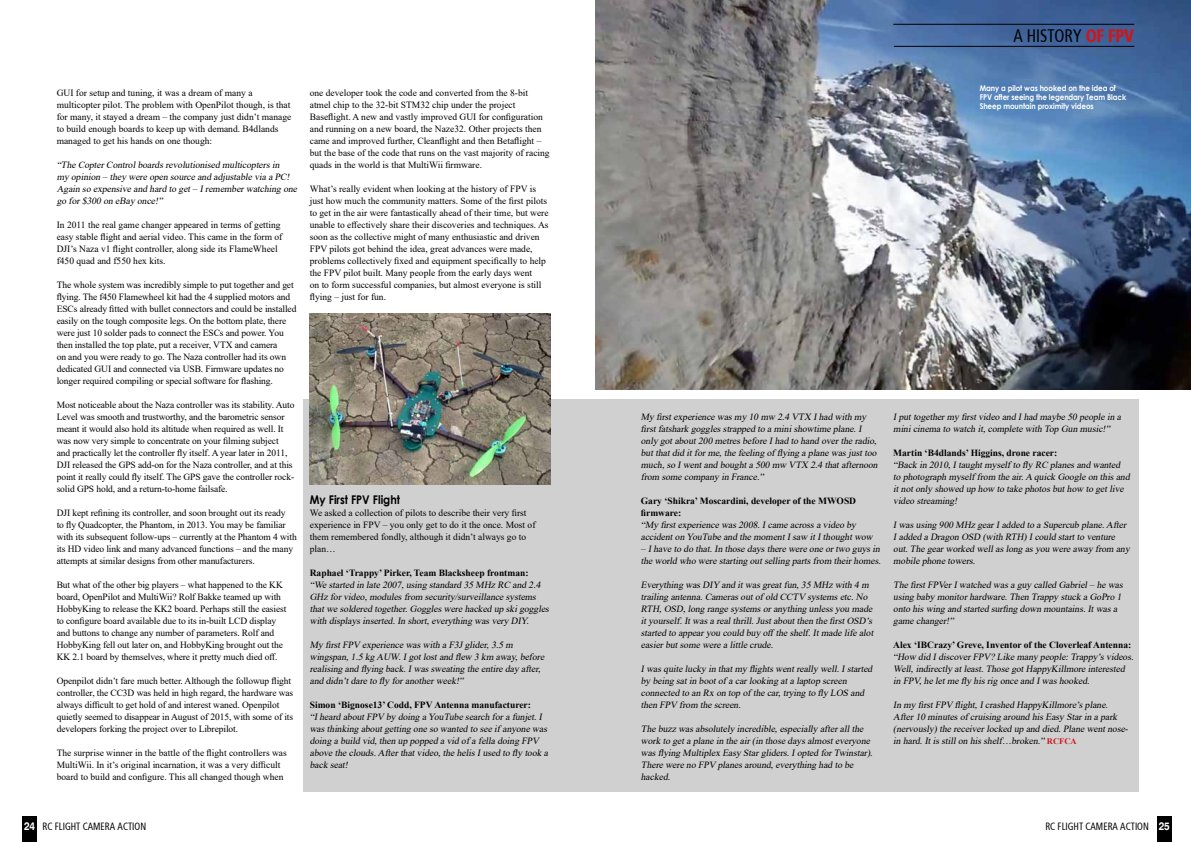
<style>
.page{position:relative;width:1191px;height:842px;background:#fff}
.page>*{position:absolute;margin:0;border:0;box-sizing:border-box;transform-origin:0 0}
.t1{font:condensed 18.1px "Frutiger";color:#000;scale:.9 1}
.t2{font:700 12px "Century Gothic";color:#000;scale:.9 1}
.t3{font:condensed 10.5px "Frutiger";color:#000;scale:.9 1}
.t4{font:9.5px/12px "Times New Roman";letter-spacing:-.01em;color:#000}
.t5{font:italic 9.5px/12px "Times New Roman";color:#000}
.t6{font:700 9.5px/12px "Times New Roman";color:#000}
.t7{font:700 8px/9px "Century Gothic";letter-spacing:-.01em;color:#fff;scale:.9 1}
.s1{font-weight:900;color:#cd171a}
.s2{font-weight:700;font-style:normal;font-size:8.5px;color:#cd171a}
.s3{font-family:"Swiss 721 BT";font-weight:700;font-stretch:normal;font-size:11px;color:#fff}
</style>
<div class="page">
<div style="left:303px;top:399px;width:836px;height:392px;background:#d0d0d0"></div>
<img style="left:595px;top:0;width:596px;height:390px">
<img style="left:310px;top:313px;width:240px;height:172px">
<hr style="left:894px;top:46px;width:240px;height:1px;background:#000">
<hr style="left:893px;top:24px;width:241px;height:1px;background:#000">
<div style="left:23px;top:816px;width:14px;height:26px;background:#000"></div>
<div style="left:1157px;top:816px;width:14px;height:26px;background:#000"></div>
<p class="t4" style="left:57px;top:87px;width:236px">GUI for setup and tuning, it was a dream of many a multicopter pilot. The problem with OpenPilot though, is that for many, it stayed a dream – the company just didn’t manage to build enough boards to keep up with demand. B4dlands managed to get his hands on one though:</p>
<p class="t5" style="left:57px;top:159px;width:244px">“The CopterControlboardsrevolutionised multicoptersin<br>my opinion – they were open source and adjustable via a PC!<br>Again so expensive and hard to get– Irememberwatching one go for$300 on eBay once!”</p>
<p class="t4" style="left:57px;top:219px;width:227px">In 2011 the real game changer appeared in terms of getting easy stable flight and aerial video. This came in the form of DJI’s Naza v1 flight controller, along side its FlameWheel f450 quad and f550 hex kits.</p>
<p class="t4" style="left:57px;top:279px;width:241px">The whole system was incredibly simple to put together and get flying. The f450 Flamewheel kit had the 4 supplied motors and ESCs already fitted with bullet connectors and could be installed easily on the tough composite legs. On the bottom plate, there were just 10 solder pads to connect the ESCs and power. You then installed the top plate, put a receiver, VTX and camera<br>on and you were ready to go. The Naza controller had its own dedicated GUI and connected via USB. Firmware updates no longer required compiling or special software for flashing.</p>
<p class="t4" style="left:57px;top:398px;width:239px">Most noticeable about the Naza controller was its stability. Auto Level was smooth and trustworthy, and the barometric sensor meant it would also hold its altitude when required as well. It was now very simple to concentrate on your filming subject and practically let the controller fly itself. A year later in 2011, DJI released the GPS add-on for the Naza controller, and at this point it really could fly itself. The GPS gave the controller rock&shy;solid GPS hold, and a return-to-home failsafe.</p>
<p class="t4" style="left:57px;top:506px;width:241px">DJI kept refining its controller, and soon brought out its ready<br>to fly Quadcopter, the Phantom, in 2013. You may be familiar with its subsequent follow-ups – currently at the Phantom 4 with its HD video link and many advanced functions – and the many attempts at similar designs from other manufacturers.</p>
<p class="t4" style="left:57px;top:578px;width:231px">But what of the other big players – what happened to the KK board, OpenPilot and MultiWii? Rolf Bakke teamed up with HobbyKing to release the KK2 board. Perhaps still the easiest to configure board available due to its in-built LCD display and buttons to change any number of parameters. Rolf and HobbyKing fell out later on, and HobbyKing brought out the KK 2.1 board by themselves, where it pretty much died off.</p>
<p class="t4" style="left:57px;top:674px;width:238px">Openpilot didn’t fare much better. Although the followup flight controller, the CC3D was held in high regard, the hardware was always difficult to get hold of and interest waned. Openpilot quietly seemed to disappear in August of 2015, with some of its developers forking the project over to Librepilot.</p>
<p class="t4" style="left:57px;top:746px;width:232px">The surprise winner in the battle of the flight controllers was<br>MultiWii. In it’s original incarnation, it was a very difficult board to build and configure. This all changed though when</p>
<p class="t4" style="left:310px;top:86px;width:241px">one developer took the code and converted from the 8-bit atmel chip to the 32-bit STM32 chip under the project Baseflight. A new and vastly improved GUI for configuration and running on a new board, the Naze32. Other projects then came and improved further, Cleanflight and then Betaflight – but the base of the code that runs on the vast majority of racing quads in the world is that MultiWii firmware.</p>
<p class="t4" style="left:310px;top:182px;width:240px">What’s really evident when looking at the history of FPV is just how much the community matters. Some of the first pilots to get in the air were fantastically ahead of their time, but were unable to effectively share their discoveries and techniques. As soon as the collective might of many enthusiastic and driven FPV pilots got behind the idea, great advances were made, problems collectively fixed and equipment specifically to help the FPV pilot built. Many people from the early days went<br>on to form successful companies, but almost everyone is still flying – just for fun.</p>
<p class="t2" style="left:310px;top:492px;width:102px">My First FPV Flight</p>
<p class="t4" style="left:310px;top:507px;width:227px">We asked a collection of pilots to describe their very first experience in FPV – you only get to do it the once. Most of them remembered fondly, although it didn’t always go to plan…</p>
<p class="t6" style="left:310px;top:567px;width:220px">Raphael ‘Trappy’ Pirker, Team Blacksheep frontman:</p>
<p class="t5" style="left:310px;top:579px;width:243px">“We started in late 2007,using standard 35 MHz RC and 2.4<br>GHz forvideo,modulesfrom security/surveillance systems thatwe soldered together.Goggleswere hacked up skigoggles with displaysinserted.In short,everything wasvery DIY.</p>
<p class="t5" style="left:310px;top:639px;width:238px">My firstFPV experience waswith a F3Jglider,3.5 m wingspan,1.5 kg AUW.Igotlostand flew 3 km away,before realising and flying back.Iwassweating the entire day after, and didn’tdare to fly foranotherweek!”</p>
<p class="t6" style="left:310px;top:699px;width:223px">Simon ‘Bignose13’ Codd, FPV Antenna manufacturer:</p>
<p class="t5" style="left:310px;top:711px;width:242px">“Iheard aboutFPV by doing a YouTube search fora funj et.I wasthinking aboutgetting one so wanted to see if anyone was doing a build vid,then up popped a vid of a fella doing FPV above the clouds.Afterthatvideo,the helisIused to fly took a back seat!</p>
<h1 class="t1" style="left:1013px;top:28px;width:136px">A HISTORY <span class="s1">OF FPV</span></h1>
<p class="t7" style="left:979px;top:83px;width:164px">Many a pilot was hooked on the idea of<br>FPV after seeing the legendary Team Black<br>Sheep mountain proximity videos</p>
<p class="t5" style="left:641px;top:411px;width:241px">My firstexperience wasmy 10 mw 2.4 VTX Ihad with my firstfatshark gogglesstrapped to a minishowtime plane.I only gotabout200 metresbefore Ihad to hand overthe radio, butthatdid itforme,the feeling of flying a plane wasjusttoo much,so Iwentand boughta 500 mw VTX 2.4 thatafternoon from some company in France.”</p>
<p class="t6" style="left:641px;top:495px;width:217px">Gary ‘Shikra’ Moscardini, developer of the MWOSD firmware:</p>
<p class="t5" style="left:641px;top:519px;width:236px">“My firstexperience was2008.Icame acrossa video by accidenton YouTube and the momentIsaw itIthoughtwow</p>
<p class="t5" style="left:641px;top:543px;width:244px">– Ihave to do that.In those daysthere were one ortwo guysin the world who were starting outselling partsfrom theirhomes.</p>
<p class="t5" style="left:641px;top:579px;width:236px">Everything wasDIY and itwasgreatfun,35 MHz with 4 m trailing antenna.Camerasoutof old CCTV systemsetc.No RTH,OSD,long range systemsoranything unlessyou made ityourself.Itwasa realthrill.Justaboutthen the firstOSD’s started to appearyou could buy off the shelf.Itmade life alot easierbutsome were a little crude.</p>
<p class="t5" style="left:641px;top:663px;width:235px">Iwasquite lucky in thatmy flightswentreally well.Istarted by being satin bootof a carlooking ata laptop screen connected to an Rx on top of the car,trying to fly LOS and then FPV from the screen.</p>
<p class="t5" style="left:641px;top:722px;width:235px">The buzz wasabsolutely incredible,especially afterallthe work to geta plane in the air(in those daysalmosteveryone wasflying Multiplex Easy Stargliders.Iopted forTwinstar).<br>There were no FPV planesaround,everything had to be hacked.</p>
<p class="t5" style="left:893px;top:410px;width:231px">Iputtogethermy firstvideo and Ihad maybe 50 people in a minicinema to watch it,complete with Top Gun music!”</p>
<p class="t6" style="left:893px;top:447px;width:166px">Martin ‘B4dlands’ Higgins, drone racer:</p>
<p class="t5" style="left:893px;top:459px;width:240px">“Back in 2010,Itaughtmyself to fly RC planesand wanted to photograph myself from the air.A quick Google on this and itnotonly showed up how to take photosbuthow to getlive video streaming!</p>
<p class="t5" style="left:893px;top:519px;width:240px">Iwasusing 900 MHz gearIadded to a Supercub plane.After Iadded a Dragon OSD (with RTH)Icould startto venture out.The gearworked wellaslong asyou were away from any mobile phone towers.</p>
<p class="t5" style="left:893px;top:579px;width:233px">The firstFPVerIwatched wasa guy called Gabriel– he was using baby monitorhardware.Then Trappy stuck a GoPro 1 onto hiswing and started surfing down mountains.Itwasa game changer!”</p>
<p class="t6" style="left:893px;top:639px;width:239px">Alex ‘IBCrazy’ Greve, Inventor of the Cloverleaf Antenna:</p>
<p class="t5" style="left:893px;top:651px;width:244px">“How did IdiscoverFPV? Like many people:Trappy’svideos.<br>Well,indirectly atleast.Those gotHappyKillmore interested in FPV,he letme fly hisrig once and Iwashooked.</p>
<p class="t5" style="left:893px;top:699px;width:239px">In my firstFPV flight,Icrashed HappyKillmore’splane.<br>After10 minutesof cruising around hisEasy Starin a park (nervously)the receiverlocked up and died.Plane wentnose&shy;in hard.Itisstillon hisshelf…broken.” <span class="s2">R C F C A</span></p>
<p class="t3" style="left:24px;top:822px;width:137px"><span class="s3">24</span> RC FLIGHT CAMERA ACTION</p>
<p class="t3" style="left:1045px;top:822px;width:140px">RC FLIGHT CAMERA ACTION <span class="s3">25</span></p>
</div>
